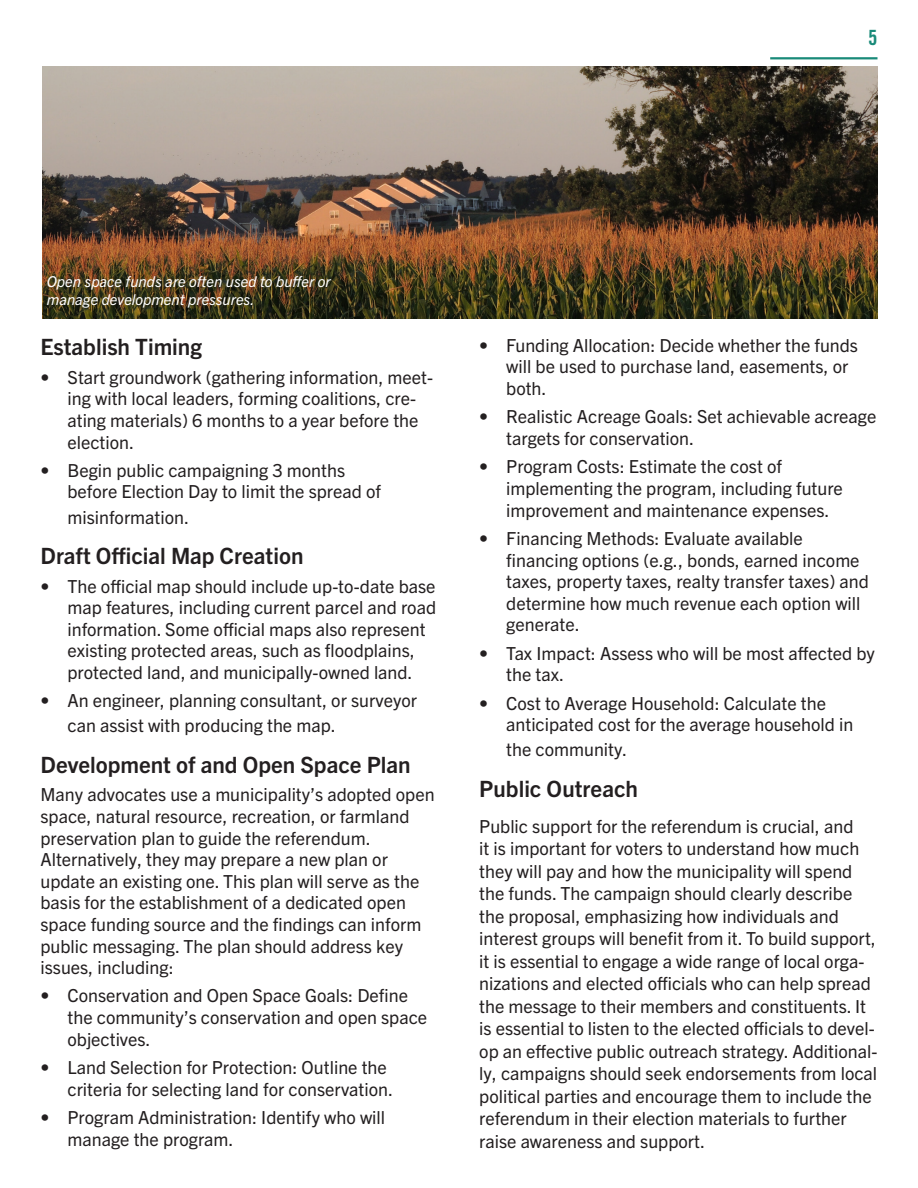
<style>
.page{position:relative;width:918px;height:1188px;background:#fff}
.page>*{position:absolute;margin:0;border:0;box-sizing:border-box;transform-origin:0 0}
.Section_headings{font:700 22.5px "Trade Gothic Next LT Pro";color:#231f20}
.t1{font:21px "Trade Gothic LT Std Bd Cn 20";color:#198a79}
.Section_headings-2{font:18px/21.6px "Trade Gothic Next LT Pro";color:#231f20}
.Bullets_-_SAP{font:18px/21.6px "Trade Gothic Next LT Pro";color:#231f20}
.Captions{font:italic 15px/18px "Trade Gothic Next LT Pro";color:#fff}
</style>
<div class="page">
<hr style="left:770px;top:57px;width:107px;height:2px;background:#198a79">
<img style="left:42px;top:67px;width:836px;height:252px">
<p class="t1" style="left:868px;top:25px;width:11px">5</p>
<p class="Captions" style="left:47px;top:272px;width:286px">Open space funds are often used to buffer or manage development pressures.</p>
<p class="Section_headings" style="left:40px;top:332px;width:163px">Establish Timing</p>
<p class="Section_headings-2" style="left:68px;top:365px;width:367px;text-indent:-27px">• Start groundwork (gathering information, meet&shy;ing with local leaders, forming coalitions, cre&shy;ating materials) 6 months to a year before the election.</p>
<p class="Section_headings-2" style="left:68px;top:458px;width:315px;text-indent:-27px">• Begin public campaigning 3 months before Election Day to limit the spread of</p>
<p class="Section_headings-2" style="left:68px;top:505px;width:123px">misinformation.</p>
<p class="Section_headings" style="left:40px;top:540px;width:265px">Draft Official Map Creation</p>
<p class="Section_headings-2" style="left:68px;top:574px;width:370px;text-indent:-27px">• The official map should include up-to-date base map features, including current parcel and road information. Some official maps also represent existing protected areas, such as floodplains, protected land, and municipally-owned land.</p>
<p class="Section_headings-2" style="left:68px;top:687px;width:351px;line-height:25.2px;text-indent:-27px">• An engineer, planning consultant, or surveyor can assist with producing the map.</p>
<p class="Section_headings" style="left:40px;top:749px;width:372px">Development of and Open Space Plan</p>
<p class="Bullets_-_SAP" style="left:40px;top:783px;width:396px">Many advocates use a municipality’s adopted open space, natural resource, recreation, or farmland preservation plan to guide the referendum.<br>Alternatively, they may prepare a new plan or update an existing one. This plan will serve as the basis for the establishment of a dedicated open space funding source and the findings can inform public messaging. The plan should address key issues, including:</p>
<p class="Section_headings-2" style="left:68px;top:984px;width:361px;text-indent:-27px">• Conservation and Open Space Goals: Define the community’s conservation and open space objectives.</p>
<p class="Section_headings-2" style="left:68px;top:1055px;width:327px;text-indent:-27px">• Land Selection for Protection: Outline the criteria for selecting land for conservation.</p>
<p class="Section_headings-2" style="left:68px;top:1105px;width:319px;text-indent:-27px">• Program Administration: Identify who will manage the program.</p>
<p class="Section_headings-2" style="left:506px;top:333px;width:353px;text-indent:-27px">• Funding Allocation: Decide whether the funds will be used to purchase land, easements, or both.</p>
<p class="Section_headings-2" style="left:506px;top:405px;width:372px;text-indent:-27px">• Realistic Acreage Goals: Set achievable acreage targets for conservation.</p>
<p class="Section_headings-2" style="left:506px;top:455px;width:338px;text-indent:-27px">• Program Costs: Estimate the cost of implementing the program, including future improvement and maintenance expenses.</p>
<p class="Section_headings-2" style="left:506px;top:526px;width:364px;text-indent:-27px">• Financing Methods: Evaluate available financing options (e.g., bonds, earned income taxes, property taxes, realty transfer taxes) and determine how much revenue each option will generate.</p>
<p class="Section_headings-2" style="left:506px;top:641px;width:370px;text-indent:-27px">• Tax Impact: Assess who will be most affected by the tax.</p>
<p class="Section_headings-2" style="left:506px;top:691px;width:349px;text-indent:-27px">• Cost to Average Household: Calculate the anticipated cost for the average household in</p>
<p class="Section_headings-2" style="left:506px;top:738px;width:122px">the community.</p>
<p class="Section_headings" style="left:479px;top:773px;width:160px">Public Outreach</p>
<p class="Section_headings-2" style="left:479px;top:814px;width:400px;line-height:22.5px">Public support for the referendum is crucial, and<br>it is important for voters to understand how much they will pay and how the municipality will spend the funds. The campaign should clearly describe the proposal, emphasizing how individuals and interest groups will benefit from it. To build support, it is essential to engage a wide range of local orga&shy;nizations and elected officials who can help spread the message to their members and constituents. It is essential to listen to the elected officials to devel&shy;op an effective public outreach strategy. Additional&shy;ly, campaigns should seek endorsements from local political parties and encourage them to include the referendum in their election materials to further raise awareness and support.</p>
</div>
